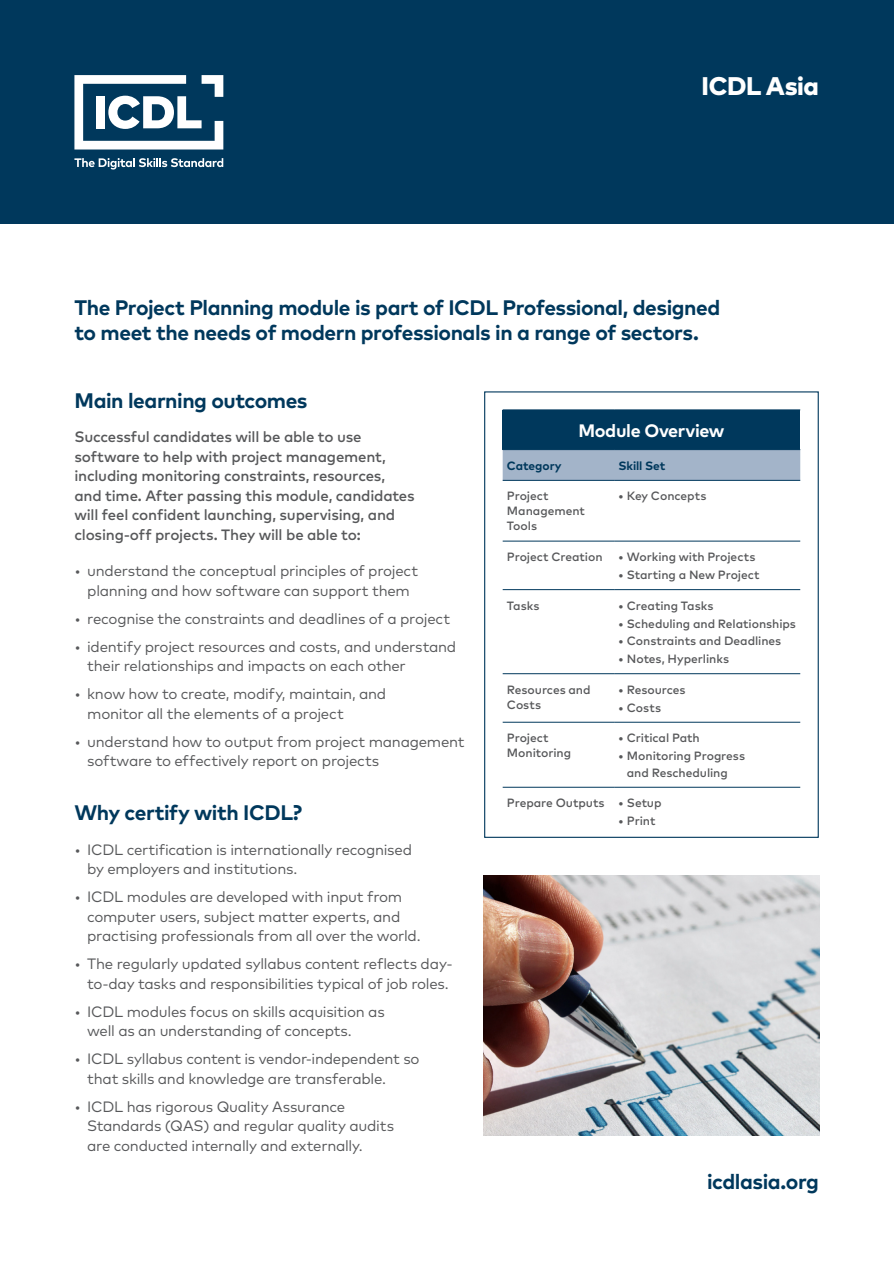
<style>
.page{position:relative;width:894px;height:1265px;background:#fff}
.page>*{position:absolute;margin:0;border:0;box-sizing:border-box;transform-origin:0 0}
.Header_Right{font:800 25.5px "Mark Pro";letter-spacing:-.015em;color:#fff}
.Sub_H3{font:700 21px/25.5px "Mark Pro";letter-spacing:-.02em;color:#00385c}
.Web_Address{font:700 21px "Mark Pro";letter-spacing:-.02em;color:#00385c}
.Overview_Title{font:700 18px "Mark Pro";letter-spacing:-.02em;color:#fff}
.t1{font:15px/19.5px "Mark Pro";letter-spacing:-.015em;color:#57585a}
.Pre_Bullet{font:500 15px/19.5px "Mark Pro";letter-spacing:-.015em;color:#57585a}
.Overview_Text{font:500 12px/15px "Mark Pro";letter-spacing:-.005em;color:#57585a}
.Overview_Cats{font:700 12px "Mark Pro";letter-spacing:-.005em;color:#00385c}
.Overview_Cats-2{font:500 12px "Mark Pro";letter-spacing:-.005em;color:#57585a}
</style>
<div class="page">
<div style="left:0;top:1px;width:893px;height:223px;background:#00385c"></div>
<svg style="left:74px;top:75px;width:149px;height:74px"></svg>
<svg style="left:74px;top:158px;width:149px;height:12px"></svg>
<img style="left:484px;top:875px;width:334px;height:260px">
<div style="left:502px;top:410px;width:298px;height:40px;background:#00385c"></div>
<svg style="left:502px;top:450px;width:298px;height:30px;background:#a1b3c8"></svg>
<hr style="left:502px;top:541px;width:112px;height:1px;background:#00385c">
<hr style="left:614px;top:541px;width:186px;height:1px;background:#00385c">
<hr style="left:502px;top:589px;width:112px;height:1px;background:#00385c">
<hr style="left:614px;top:589px;width:186px;height:1px;background:#00385c">
<hr style="left:502px;top:673px;width:112px;height:1px;background:#00385c">
<hr style="left:614px;top:673px;width:186px;height:1px;background:#00385c">
<hr style="left:502px;top:722px;width:112px;height:1px;background:#00385c">
<hr style="left:614px;top:722px;width:186px;height:1px;background:#00385c">
<hr style="left:502px;top:409px;width:112px;height:1px;background:#00385c">
<hr style="left:614px;top:409px;width:186px;height:1px;background:#00385c">
<hr style="left:502px;top:480px;width:112px;height:1px;background:#00385c">
<hr style="left:614px;top:480px;width:186px;height:1px;background:#00385c">
<hr style="left:502px;top:787px;width:112px;height:1px;background:#00385c">
<hr style="left:614px;top:787px;width:186px;height:1px;background:#00385c">
<div style="left:484px;top:391px;width:334px;height:447px;border:1px solid #00385c"></div>
<p class="Header_Right" style="left:701px;top:67px;width:119px">ICDL Asia</p>
<p class="Sub_H3" style="left:74px;top:293px;width:647px">The Project Planning module is part of ICDL Professional, designed to meet the needs of modern professionals in a range of sectors.</p>
<h5 class="Sub_H3" style="left:74px;top:386px;width:235px">Main learning outcomes</h5>
<p class="Pre_Bullet" style="left:74px;top:426px;width:342px">Successful candidates will be able to use software to help with project management, including monitoring constraints, resources, and time. After passing this module, candidates will feel confident launching, supervising, and closing-off projects. They will be able to:</p>
<p class="t1" style="left:74px;top:560px;width:345px;text-align:center">• understand the conceptual principles of project planning and how software can support them</p>
<p class="t1" style="left:74px;top:608px;width:377px">• recognise the constraints and deadlines of a project</p>
<p class="t1" style="left:87px;top:636px;width:370px;text-indent:-13px">• identify project resources and costs, and understand their relationships and impacts on each other</p>
<p class="t1" style="left:87px;top:683px;width:300px;text-indent:-13px">• know how to create, modify, maintain, and monitor all the elements of a project</p>
<p class="t1" style="left:87px;top:731px;width:379px;text-indent:-13px">• understand how to output from project management software to effectively report on projects</p>
<h5 class="Sub_H3" style="left:74px;top:798px;width:229px">Why certify with ICDL?</h5>
<p class="t1" style="left:87px;top:838px;width:326px;text-indent:-13px">• ICDL certification is internationally recognised by employers and institutions.</p>
<p class="t1" style="left:87px;top:886px;width:335px;text-indent:-13px">• ICDL modules are developed with input from computer users, subject matter experts, and practising professionals from all over the world.</p>
<p class="t1" style="left:74px;top:953px;width:379px;text-align:right">• The regularly updated syllabus content reflects day&shy;to-day tasks and responsibilities typical of job roles.</p>
<p class="t1" style="left:87px;top:1000px;width:299px;text-indent:-13px">• ICDL modules focus on skills acquisition as well as an understanding of concepts.</p>
<p class="t1" style="left:87px;top:1048px;width:334px;text-indent:-13px">• ICDL syllabus content is vendor-independent so that skills and knowledge are transferable.</p>
<p class="t1" style="left:87px;top:1095px;width:308px;text-indent:-13px">• ICDL has rigorous Quality Assurance<br>Standards (QAS) and regular quality audits are conducted internally and externally.</p>
<p class="Overview_Title" style="left:578px;top:417px;width:148px">Module Overview</p>
<p class="Overview_Cats" style="left:507px;top:456px;width:56px">Category</p>
<p class="Overview_Cats" style="left:618px;top:456px;width:48px">Skill Set</p>
<p class="Overview_Text" style="left:507px;top:488px;width:80px">Project<br>Management<br>Tools</p>
<p class="Overview_Text" style="left:618px;top:488px;width:89px">• Key Concepts</p>
<p class="Overview_Text" style="left:507px;top:548px;width:97px">Project Creation</p>
<p class="Overview_Text" style="left:618px;top:548px;width:138px">• Working with Projects</p>
<p class="Overview_Text" style="left:618px;top:566px;width:143px">• Starting a New Project</p>
<p class="Overview_Text" style="left:507px;top:597px;width:34px">Tasks</p>
<p class="Overview_Text" style="left:618px;top:597px;width:96px">• Creating Tasks</p>
<p class="Overview_Text" style="left:618px;top:615px;width:179px">• Scheduling and Relationships</p>
<p class="Overview_Text" style="left:618px;top:633px;width:164px">• Constraints and Deadlines</p>
<p class="Overview_Text" style="left:618px;top:650px;width:112px">• Notes, Hyperlinks</p>
<p class="Overview_Text" style="left:507px;top:681px;width:85px">Resources and<br>Costs</p>
<p class="Overview_Text" style="left:618px;top:681px;width:69px">• Resources</p>
<p class="Overview_Text" style="left:618px;top:699px;width:44px">• Costs</p>
<p class="Overview_Text" style="left:507px;top:730px;width:66px">Project<br>Monitoring</p>
<p class="Overview_Text" style="left:618px;top:730px;width:83px">• Critical Path</p>
<p class="Overview_Text" style="left:626px;top:747px;width:120px;line-height:16.5px;text-indent:-9px">• Monitoring Progress and Rescheduling</p>
<p class="Overview_Cats-2" style="left:507px;top:794px;width:99px">Prepare Outputs</p>
<p class="Overview_Text" style="left:618px;top:795px;width:45px">• Setup</p>
<p class="Overview_Text" style="left:618px;top:812px;width:39px">• Print</p>
<p class="Web_Address" style="left:707px;top:1166px;width:113px">icdlasia.org</p>
</div>
